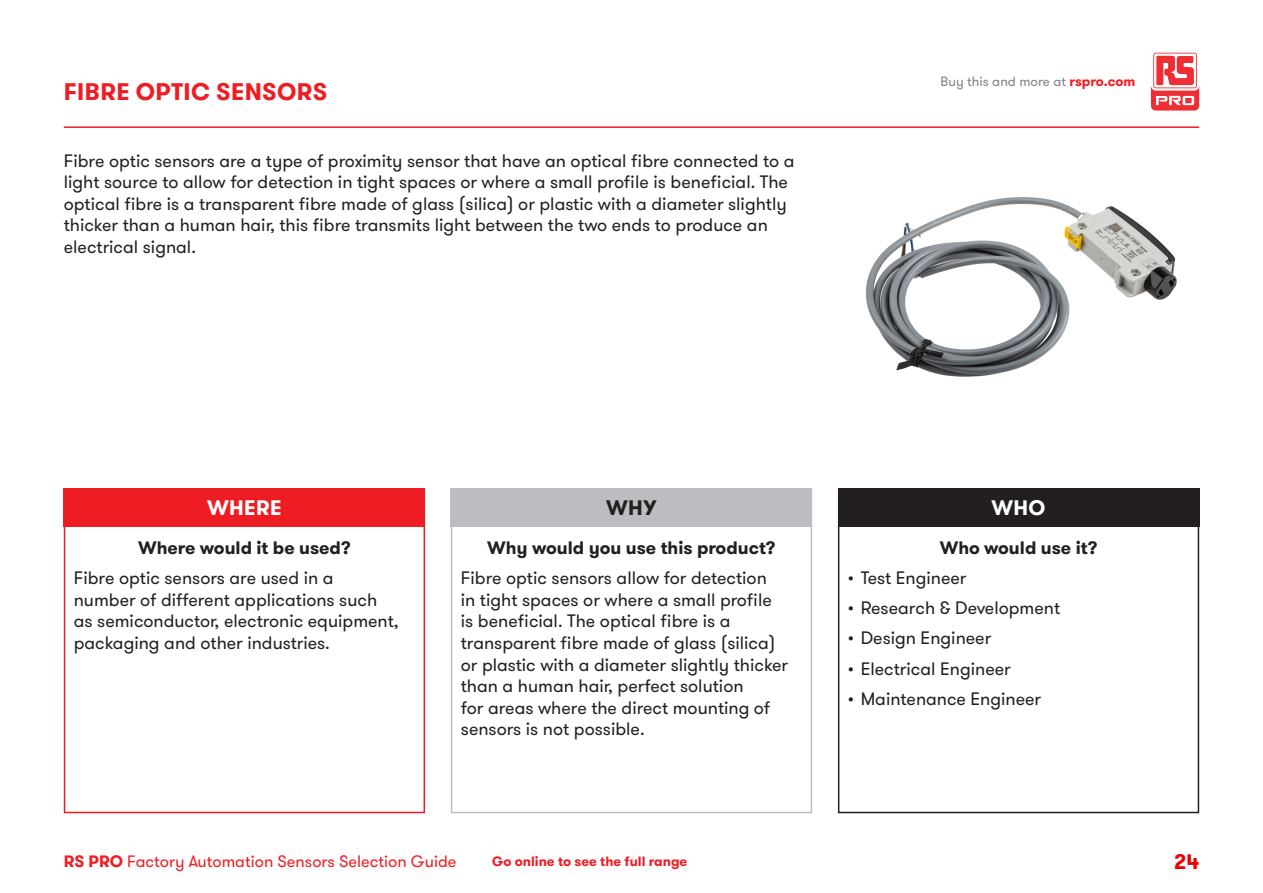
<style>
.page{position:relative;width:1263px;height:893px;background:#fff}
.page>*{position:absolute;margin:0;border:0;box-sizing:border-box;transform-origin:0 0}
.Category_H1{font:700 24px "GT Walsheim";letter-spacing:.015em;color:#ee1d23}
.t1{font:700 21px "GT Walsheim";letter-spacing:.015em;color:#fff}
.t2{font:700 21px "GT Walsheim";color:#231f20}
.t3{font:700 21px "GT Walsheim";color:#ef0000}
.t4{font:18px/21.6px "GT Walsheim";color:#231f20}
.t5{font:700 18px "GT Walsheim";color:#231f20}
.t6{font:16.5px "GT Walsheim";color:#ee1d23}
.t7{font:13.5px "GT Walsheim";color:#808285}
.t8{font:700 13.5px "GT Walsheim";color:#ee1d23}
.s1{font-weight:700;color:#ee1d23}
.s2{font-weight:700}
</style>
<div class="page">
<hr style="left:64px;top:126px;width:1135px;height:2px;background:#ee1d23">
<svg style="left:1151px;top:51px;width:48px;height:40px"></svg>
<svg style="left:1151px;top:53px;width:48px;height:58px"></svg>
<svg style="left:63px;top:488px;width:363px;height:326px"></svg>
<svg style="left:450px;top:488px;width:362px;height:326px"></svg>
<svg style="left:837px;top:488px;width:363px;height:326px"></svg>
<div style="left:64px;top:488px;width:361px;height:38px;background:#ee1d23"></div>
<div style="left:451px;top:488px;width:361px;height:38px;background:#bcbdc0"></div>
<div style="left:838px;top:488px;width:361px;height:38px;background:#231f20"></div>
<img style="left:865px;top:197px;width:312px;height:180px">
<p class="Category_H1" style="left:64px;top:76px;width:265px">FIBRE OPTIC SENSORS</p>
<p class="t4" style="left:64px;top:150px;width:732px">Fibre optic sensors are a type of proximity sensor that have an optical fibre connected to a light source to allow for detection in tight spaces or where a small profile is beneficial. The optical fibre is a transparent fibre made of glass (silica) or plastic with a diameter slightly thicker than a human hair, this fibre transmits light between the two ends to produce an electrical signal.</p>
<p class="t7" style="left:940px;top:72px;width:196px">Buy this and more at <span class="s1">rspro.com</span></p>
<p class="t1" style="left:207px;top:494px;width:76px">WHERE</p>
<p class="t2" style="left:606px;top:494px;width:52px">WHY</p>
<p class="t1" style="left:991px;top:494px;width:55px">WHO</p>
<p class="t5" style="left:138px;top:536px;width:214px">Where would it be used?</p>
<p class="t4" style="left:74px;top:568px;width:326px">Fibre optic sensors are used in a number of different applications such as semiconductor, electronic equipment, packaging and other industries.</p>
<p class="t5" style="left:487px;top:536px;width:290px">Why would you use this product?</p>
<p class="t4" style="left:461px;top:568px;width:329px">Fibre optic sensors allow for detection<br>in tight spaces or where a small profile is beneficial. The optical fibre is a transparent fibre made of glass (silica) or plastic with a diameter slightly thicker than a human hair, perfect solution<br>for areas where the direct mounting of sensors is not possible.</p>
<p class="t5" style="left:940px;top:536px;width:159px">Who would use it?</p>
<p class="t4" style="left:848px;top:568px;width:120px">• Test Engineer</p>
<p class="t4" style="left:848px;top:598px;width:214px">• Research &amp; Development</p>
<p class="t4" style="left:848px;top:628px;width:145px">• Design Engineer</p>
<p class="t4" style="left:848px;top:658px;width:164px">• Electrical Engineer</p>
<p class="t4" style="left:848px;top:688px;width:195px">• Maintenance Engineer</p>
<p class="t6" style="left:64px;top:851px;width:394px"><span class="s2">RS PRO</span> Factory Automation Sensors Selection Guide</p>
<p class="t8" style="left:492px;top:853px;width:197px">Go online to see the full range</p>
<p class="t3" style="left:1174px;top:848px;width:26px">24</p>
</div>
